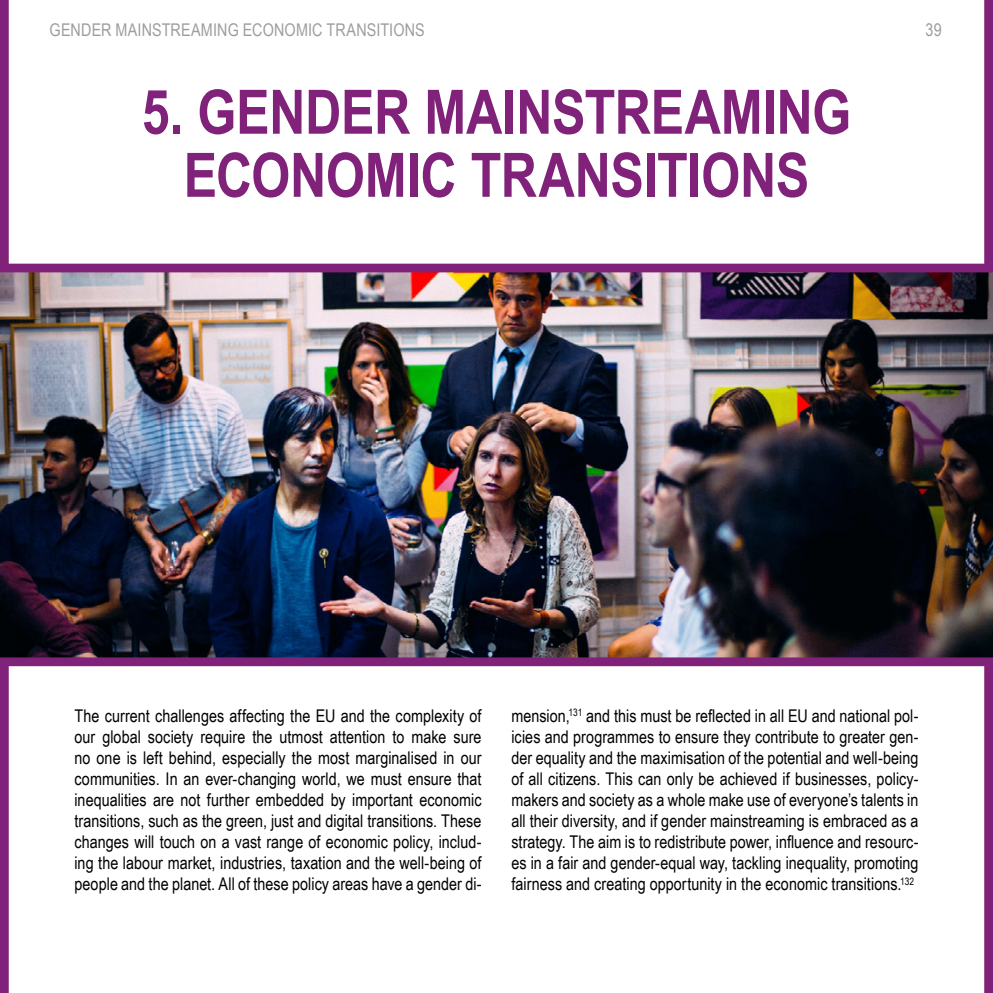
<style>
.page{position:relative;width:993px;height:993px;background:#fff}
.page>*{position:absolute;margin:0;border:0;box-sizing:border-box;transform-origin:0 0}
.t1{font:700 61.25px/63px "Arial Narrow";letter-spacing:-.005em;color:#81227a;text-align:center}
.t2{font:17.5px/21px "Arial Narrow";letter-spacing:.005em;color:#000;text-align:justify}
.t3{font:17.5px "Arial Narrow";letter-spacing:.01em;color:#9d9d9c}
</style>
<div class="page">
<div style="left:983px;top:0;width:9px;height:992px;background:#81227a"></div>
<div style="left:0;top:0;width:9px;height:992px;background:#81227a"></div>
<img style="left:0;top:259px;width:992px;height:411px">
<p class="t3" style="left:50px;top:17px;width:376px">GENDER MAINSTREAMING ECONOMIC TRANSITIONS</p>
<p class="t3" style="left:925px;top:17px;width:18px">39</p>
<h1 class="t1" style="left:142px;top:78px;width:710px">5. GENDER MAINSTREAMING<br>ECONOMIC TRANSITIONS</h1>
<p class="t2" style="left:74px;top:704px;width:408px">The current challenges affecting the EU and the complexity of our global society require the utmost attention to make sure no one is left behind, especially the most marginalised in our communities. In an ever-changing world, we must ensure that inequalities are not further embedded by important economic transitions, such as the green, just and digital transitions. These changes will touch on a vast range of economic policy, includ&shy;ing the labour market, industries, taxation and the well-being of people and the planet. All of these policy areas have a gender di-</p>
<p class="t2" style="left:511px;top:704px;width:408px">mension,<sup>131</sup> and this must be reflected in all EU and national pol&shy;icies and programmes to ensure they contribute to greater gen&shy;der equality and the maximisation of the potential and well-being of all citizens. This can only be achieved if businesses, policy&shy;makers and society as a whole make use of everyone’s talents in all their diversity, and if gender mainstreaming is embraced as a strategy. The aim is to redistribute power, influence and resourc&shy;es in a fair and gender-equal way, tackling inequality, promoting fairness and creating opportunity in the economic transitions.<sup>132</sup></p>
</div>
